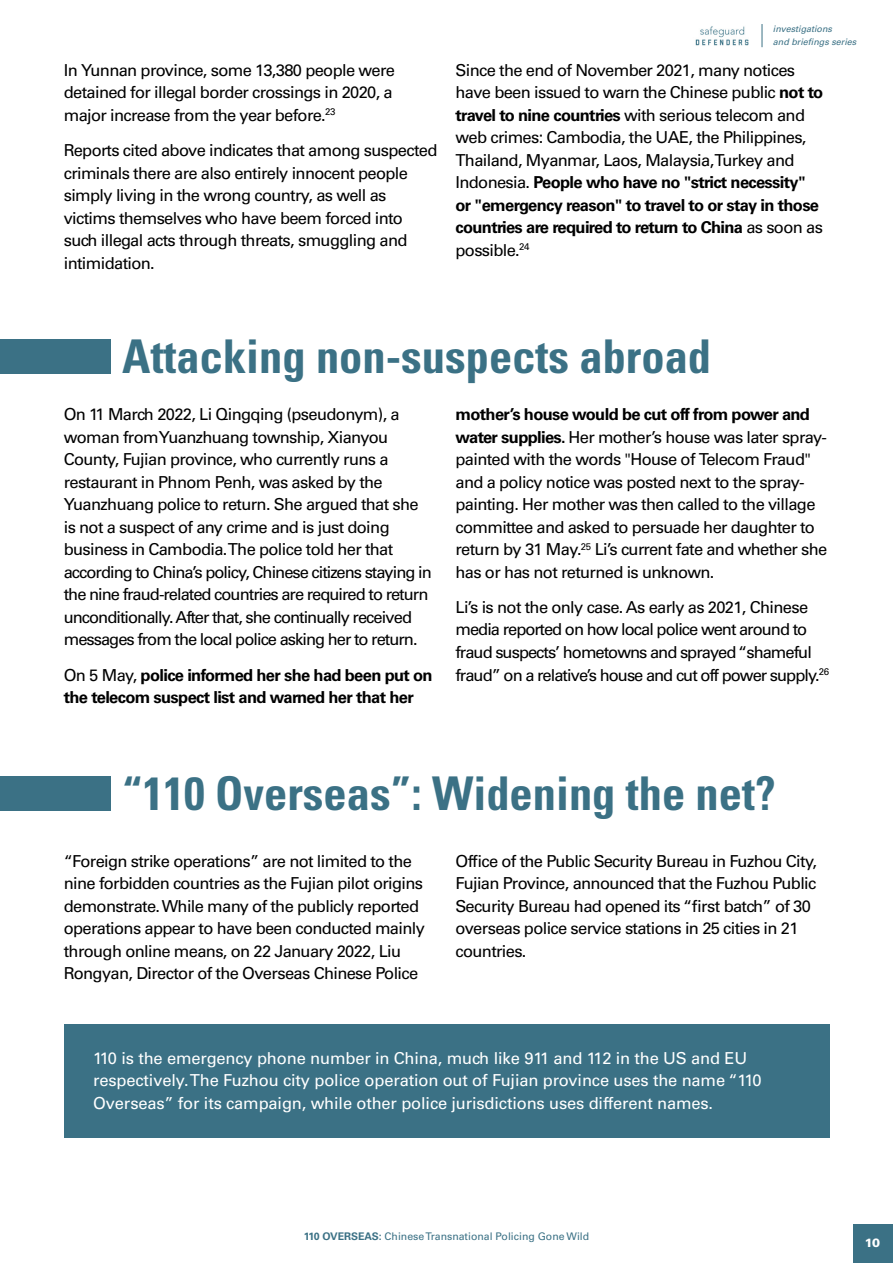
<style>
.page{position:relative;width:893px;height:1263px;background:#fff}
.page>*{position:absolute;margin:0;border:0;box-sizing:border-box;transform-origin:0 0}
.t1{font:700 condensed 46.5px "Univers LT Std";color:#3b7185}
.t2{font:16.5px/22.5px "Univers LT Std";letter-spacing:-.04em;color:#000}
.t3{font:16.5px/22.5px "Univers LT Std";letter-spacing:-.01em;color:#fff}
.t4{font:16.5px/22.5px "Univers LT Std";letter-spacing:-.06em;color:#000}
.t5{font:700 16.5px/22.5px "Univers LT Std";letter-spacing:-.04em;color:#000}
.t6{font:900 12px "Univers LT Std";color:#fff}
.t7{font:10.5px "Univers LT Std";color:#3b7185}
.t8{font:italic 9px/13.5px "Univers LT Std";color:#3b7185}
.s1{font-weight:700}
.s2{font-weight:400}
</style>
<div class="page">
<div style="left:854px;top:1225px;width:39px;height:38px;background:#3b7185"></div>
<img style="left:695px;top:26px;width:54px;height:20px">
<svg style="left:762px;top:24px;width:1px;height:23px"></svg>
<div style="left:0;top:339px;width:111px;height:35px;background:#3b7185"></div>
<div style="left:0;top:776px;width:111px;height:35px;background:#3b7185"></div>
<div style="left:64px;top:1024px;width:766px;height:113px;background:#3b7185"></div>
<p class="t2" style="left:64px;top:59px;width:333px">In Yunnan province, some 13,380 people were detained for illegal border crossings in 2020, a major increase from the year before.<sup>23</sup></p>
<p class="t2" style="left:64px;top:139px;width:375px">Reports cited above indicates that among suspected criminals there are also entirely innocent people simply living in the wrong country, as well as victims themselves who have beem forced into such illegal acts through threats, smuggling and intimidation.</p>
<p class="t8" style="left:773px;top:22px;width:85px">investigations<br>and briefings series</p>
<p class="t2" style="left:455px;top:59px;width:369px">Since the end of November 2021, many notices have been issued to warn the Chinese public <span class="s1">not to travel to nine countries</span> with serious telecom and web crimes: Cambodia, the UAE, the Philippines, Thailand, Myanmar, Laos, Malaysia, Turkey and Indonesia. <span class="s1">People who have no "strict necessity" or "emergency reason" to travel to or stay in those countries are required to return to China</span> as soon as possible.<sup>24</sup></p>
<h1 class="t1" style="left:122px;top:328px;width:590px">Attacking non-suspects abroad</h1>
<p class="t2" style="left:64px;top:403px;width:370px">On 11 March 2022, Li Qingqing (pseudonym), a woman from Yuanzhuang township, Xianyou County, Fujian province, who currently runs a restaurant in Phnom Penh, was asked by the Yuanzhuang police to return. She argued that she is not a suspect of any crime and is just doing business in Cambodia. The police told her that according to China’s policy, Chinese citizens staying in the nine fraud-related countries are required to return unconditionally. After that, she continually received messages from the local police asking her to return.</p>
<p class="t5" style="left:64px;top:664px;width:370px"><span class="s2">On 5 May,</span> police informed her she had been put on the telecom suspect list and warned her that her</p>
<p class="t2" style="left:455px;top:403px;width:373px"><span class="s1">mother’s house would be cut off from power and water supplies.</span> Her mother’s house was later spray&shy;painted with the words "House of Telecom Fraud" and a policy notice was posted next to the spray&shy;painting. Her mother was then called to the village committee and asked to persuade her daughter to return by 31 May.<sup>25</sup> Li’s current fate and whether she has or has not returned is unknown.</p>
<p class="t4" style="left:455px;top:596px;width:375px">Li’s is not the only case. As early as 2021, Chinese media reported on how local police went around to fraud suspects’ hometowns and sprayed “shameful fraud” on a relative’s house and cut off power supply.<sup>26</sup></p>
<h1 class="t1" style="left:122px;top:765px;width:655px">“110 Overseas”: Widening the net?</h1>
<p class="t2" style="left:64px;top:850px;width:363px">“Foreign strike operations” are not limited to the nine forbidden countries as the Fujian pilot origins demonstrate. While many of the publicly reported operations appear to have been conducted mainly through online means, on 22 January 2022, Liu Rongyan, Director of the Overseas Chinese Police</p>
<p class="t2" style="left:455px;top:850px;width:363px">Office of the Public Security Bureau in Fuzhou City, Fujian Province, announced that the Fuzhou Public Security Bureau had opened its “first batch” of 30 overseas police service stations in 25 cities in 21 countries.</p>
<p class="t3" style="left:93px;top:1046px;width:670px">110 is the emergency phone number in China, much like 911 and 112 in the US and EU respectively. The Fuzhou city police operation out of Fujian province uses the name “110<br>Overseas” for its campaign, while other police jurisdictions uses different names.</p>
<p class="t7" style="left:304px;top:1230px;width:287px"><span class="s1">110 OVERSEAS:</span> Chinese Transnational Policing Gone Wild</p>
<p class="t6" style="left:865px;top:1235px;width:17px">10</p>
</div>
